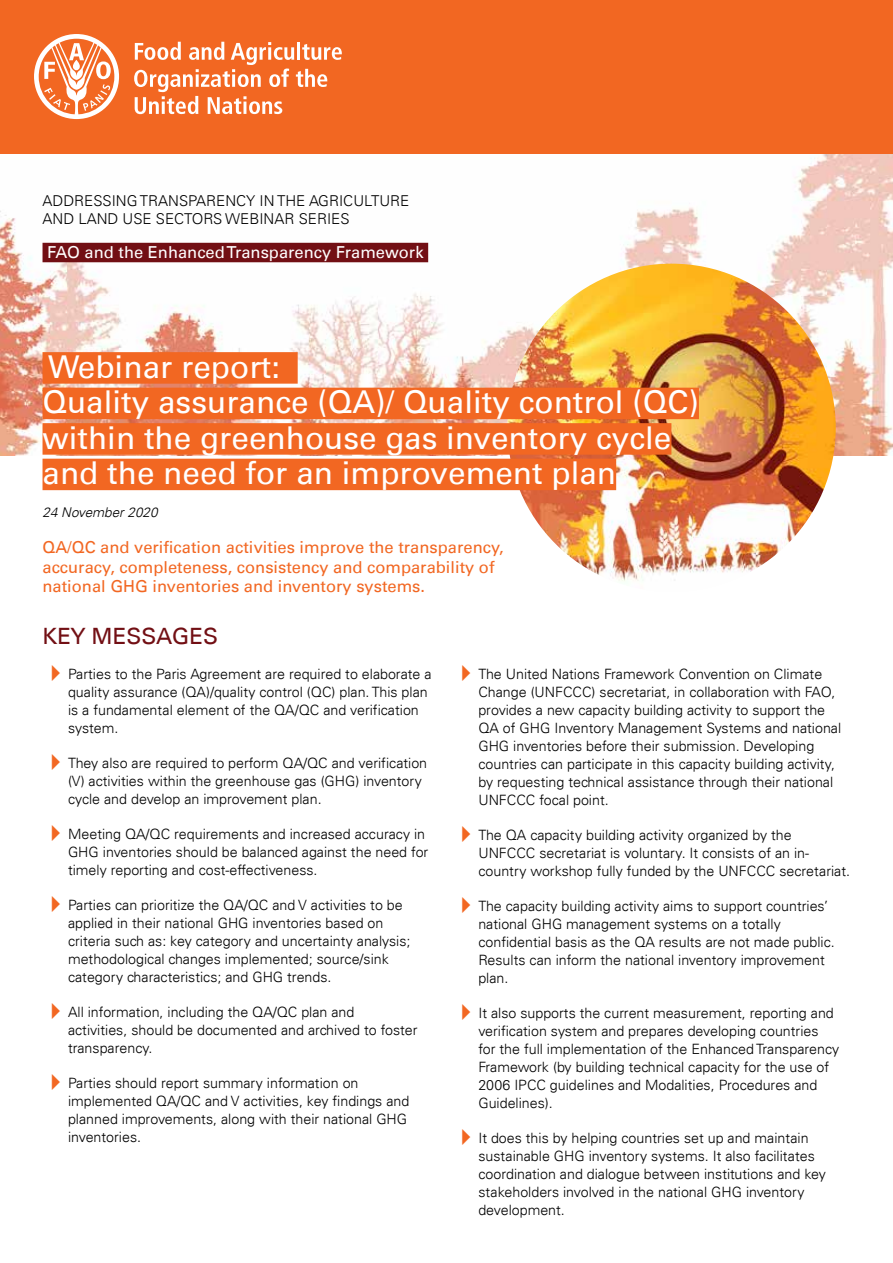
<style>
.page{position:relative;width:893px;height:1263px;background:#fff}
.page>*{position:absolute;margin:0;border:0;box-sizing:border-box;transform-origin:0 0}
.t1{font:31.5px/35.5px "Univers LT";color:#fff}
.t2{font:22.5px "Univers LT";color:#720f14}
.t3{font:16.5px/19.5px "Univers LT";color:#f26722}
.t4{font:16.5px "Univers LT";color:#fff}
.t5{font:300 15px "Univers LT";color:#000}
.t6{font:300 14.25px/18px "Univers LT";color:#000}
.t7{font:italic 300 13.5px "Univers LT";color:#000}
.s1{font-weight:300;color:#720f14}
.s2{color:#f26722}
</style>
<div class="page">
<img style="left:0;top:153px;width:893px;height:302px">
<div style="left:0;top:0;width:893px;height:153px;background:#f26722"></div>
<svg style="left:34px;top:34px;width:85px;height:85px"></svg>
<svg style="left:134px;top:42px;width:208px;height:72px"></svg>
<img style="left:507px;top:264px;width:329px;height:328px;border-radius:164px">
<div style="left:43px;top:243px;width:385px;height:19px;background:#720f14"></div>
<div style="left:43px;top:352px;width:255px;height:32px;background:#f26722"></div>
<div style="left:43px;top:388px;width:656px;height:31px;background:#f26722"></div>
<div style="left:43px;top:423px;width:628px;height:32px;background:#f26722"></div>
<div style="left:43px;top:459px;width:573px;height:31px;background:#f26722"></div>
<p class="t5" style="left:43px;top:192px;width:21px">Addressing</p>
<p class="t5" style="left:140px;top:192px;width:11px">transparenc</p>
<p class="t5" style="left:246px;top:192px;width:41px">y in the</p>
<p class="t5" style="left:309px;top:192px;width:10px">agricu</p>
<p class="t5" style="left:364px;top:192px;width:18px">lture</p>
<p class="t5" style="left:43px;top:209px;width:12px">and</p>
<p class="t5" style="left:78px;top:209px;width:20px">land</p>
<p class="t5" style="left:123px;top:209px;width:10px">use</p>
<p class="t5" style="left:156px;top:209px;width:11px">sectors</p>
<p class="t5" style="left:225px;top:209px;width:44px">webinar</p>
<p class="t5" style="left:299px;top:209px;width:10px">series</p>
<p class="t4" style="left:47px;top:242px;width:383px">FAO and the Enhanced Transparency Framework<span class="s1">.</span></p>
<h1 class="t1" style="left:43px;top:349px;width:658px">Webinar report: <span class="s2">.<br></span>Quality assurance (QA)/ Quality control (QC) within the greenhouse gas inventory cycle and the need for an improvement plan</h1>
<p class="t7" style="left:43px;top:504px;width:117px">24 November 2020</p>
<p class="t3" style="left:43px;top:538px;width:463px">QA/QC and verification activities improve the transparency, accuracy, completeness, consistency and comparability of national G HG inventories and inventory systems.</p>
<h2 class="t2" style="left:43px;top:623px;width:177px">Key messages</h2>
<p class="t6" style="left:68px;top:665px;width:365px">Parties to the Paris Agreement are required to elaborate a quality assurance (QA)/quality control (QC) plan. This plan is a fundamental element of the QA/QC and verification system.</p>
<p class="t6" style="left:68px;top:754px;width:361px">They also are required to perform QA/QC and verification (V) activities within the greenhouse gas (GHG) inventory cycle and develop an improvement plan.</p>
<p class="t6" style="left:68px;top:825px;width:362px">Meeting QA/QC requirements and increased accuracy in<br>GHG inventories should be balanced against the need for timely reporting and cost-effectiveness.</p>
<p class="t6" style="left:68px;top:896px;width:344px">Parties can prioritize the QA/QC and V activities to be applied in their national GHG inventories based on criteria such as: key category and uncertainty analysis; methodological changes implemented; source/sink category characteristics; and GHG trends.</p>
<p class="t6" style="left:68px;top:1003px;width:351px">All information, including the QA/QC plan and<br>activities, should be documented and archived to foster transparency.</p>
<p class="t6" style="left:68px;top:1074px;width:343px">Parties should report summary information on implemented QA/QC and V activities, key findings and planned improvements, along with their national GHG inventories.</p>
<p class="t6" style="left:478px;top:665px;width:364px">The United Nations Framework Convention on Climate Change (UNFCCC) secretariat, in collaboration with FAO, provides a new capacity building activity to support the QA of GHG Inventory Management Systems and national GHG inventories before their submission. Developing countries can participate in this capacity building activity, by requesting technical assistance through their national UNFCCC focal point.</p>
<p class="t6" style="left:478px;top:826px;width:373px">The QA capacity building activity organized by the<br>UNFCCC secretariat is voluntary. It consists of an in&shy;country workshop fully funded by the UNFCCC secretariat.</p>
<p class="t6" style="left:478px;top:897px;width:358px">The capacity building activity aims to support countries’ national GHG management systems on a totally confidential basis as the QA results are not made public.<br>Results can inform the national inventory improvement plan.</p>
<p class="t6" style="left:478px;top:1004px;width:362px">It also supports the current measurement, reporting and verification system and prepares developing countries<br>for the full implementation of the Enhanced Transparency Framework (by building technical capacity for the use of 2006 IPCC guidelines and Modalities, Procedures and Guidelines).</p>
<p class="t6" style="left:478px;top:1129px;width:349px">It does this by helping countries set up and maintain sustainable GHG inventory systems. It also facilitates coordination and dialogue between institutions and key stakeholders involved in the national GHG inventory development.</p>
</div>
